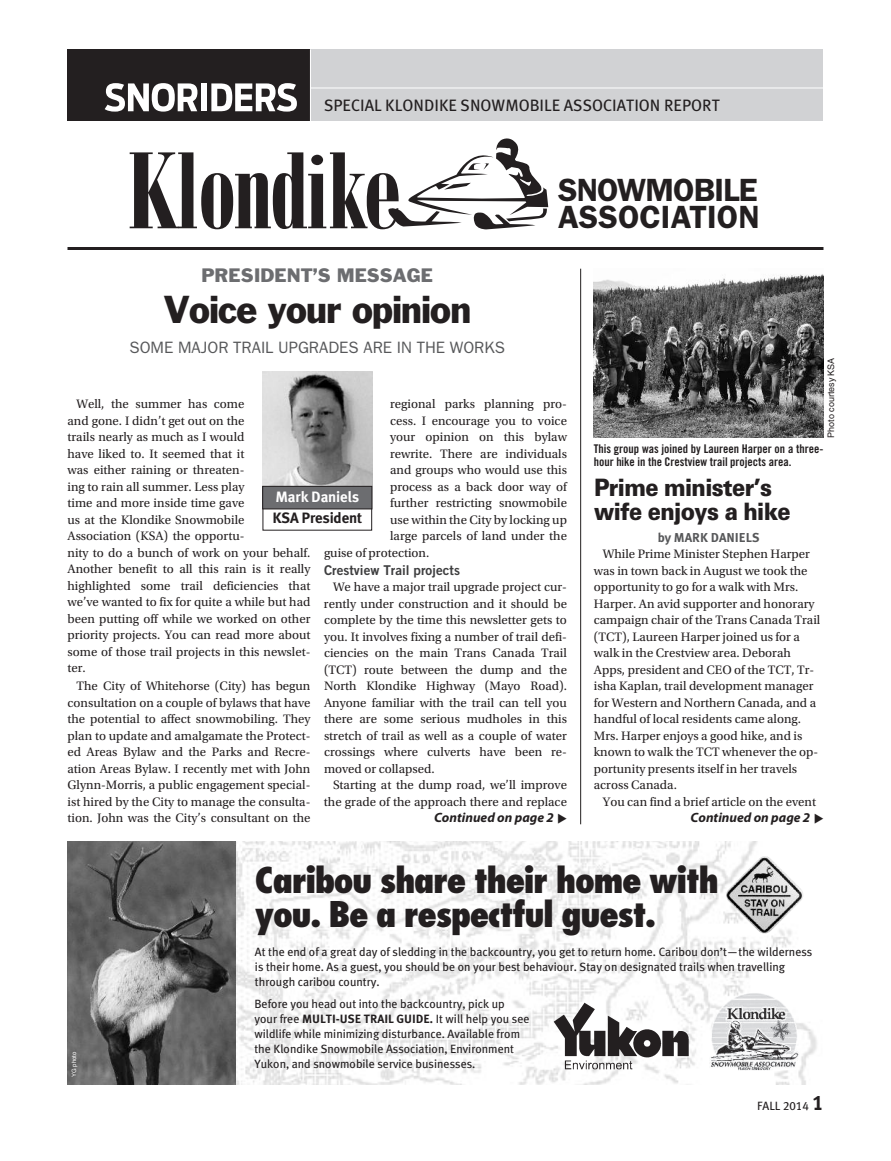
<style>
.page{position:relative;width:891px;height:1161px;background:#fff}
.page>*{position:absolute;margin:0;border:0;box-sizing:border-box;transform-origin:0 0}
.t1{font:36px "Franklin Gothic Std";letter-spacing:-.02em;color:#231f20;scale:.95 1}
.t2{font:800 condensed 34.5px/34.5px "Futura Std";letter-spacing:-.04em;color:#231f20;scale:1.04 1}
.t3{font:600 32.25px/26.8px "ITC Franklin Gothic Std";letter-spacing:-.025em;color:#231f20}
.t4{font:900 24px/23.2px "Univers LT Std";letter-spacing:-.03em;color:#231f20;scale:.9 1}
.t5{font:18px "Franklin Gothic Std";color:#6c6d70}
.t6{font:16.5px "Meta Plus";color:#231f20}
.t7{font:16.5px "ITC Franklin Gothic Std";color:#57585a}
.t8{font:700 15px "Meta Plus";letter-spacing:-.01em;color:#231f20}
.t9{font:700 15px "Meta Plus";letter-spacing:-.01em;color:#fff}
.t10{font:italic 700 13.5px "Myriad Pro";color:#231f20}
.t11{font:13.5px "Trade Gothic LT Std Bd 2";color:#3e3e3f}
.t12{font:12.9px/16.5px "Utopia Std";color:#231f20;text-align:justify}
.t13{font:700 12.9px "Meta Plus";color:#57585a}
.t14{font:12px/15px "Meta Plus";color:#231f20}
.t15{font:12px/12.3px "Trade Gothic LT Std Bd Cn 20";color:#231f20}
.t16{font:12px "Meta Plus Book Caps";color:#231f20}
.t17{font:9px "Helvetica LT Std";color:#231f20}
.t18{font:6px "Helvetica";color:#fff}
.s1{font-weight:700}
.s2{font-family:"Meta Plus Bold Caps";font-size:21px}
</style>
<div class="page">
<div style="left:68px;top:50px;width:756px;height:72px;background:#d1d2d4"></div>
<div style="left:68px;top:50px;width:242px;height:72px;background:#231f20"></div>
<svg style="left:105px;top:83px;width:92px;height:29px"></svg>
<div style="left:201px;top:83px;width:6px;height:28px;background:#fff"></div>
<svg style="left:211px;top:83px;width:86px;height:29px"></svg>
<hr style="left:310px;top:88px;width:514px;height:1px;background:#fff">
<hr style="left:310px;top:50px;width:1px;height:74px;background:#fff">
<svg style="left:130px;top:138px;width:418px;height:91px"></svg>
<hr style="left:68px;top:247px;width:756px;height:3px;background:#231f20">
<hr style="left:580px;top:269px;width:1px;height:555px;background:#231f20">
<img style="left:262px;top:371px;width:110px;height:115px">
<div style="left:263px;top:486px;width:109px;height:23px;background:#6c6d70"></div>
<div style="left:262px;top:486px;width:110px;height:23px;border:1px solid #231f20"></div>
<img style="left:594px;top:274px;width:230px;height:164px">
<img style="left:236px;top:842px;width:581px;height:242px">
<img style="left:68px;top:842px;width:168px;height:242px">
<svg style="left:725px;top:855px;width:79px;height:79px"></svg>
<img style="left:726px;top:856px;width:78px;height:77px">
<img style="left:553px;top:1001px;width:140px;height:73px">
<img style="left:710px;top:993px;width:89px;height:77px">
<p class="t6" style="left:324px;top:95px;width:398px">SPECIAL KLONDIKE SNOWMOBILE ASSOCIATION REPORT</p>
<h3 class="t5" style="left:202px;top:269px;width:233px">PRESIDENT’S MESSAGE</h3>
<h1 class="t1" style="left:163px;top:296px;width:326px">Voice your opinion</h1>
<p class="t7" style="left:130px;top:342px;width:377px">SOME MAJOR TRAIL UPGRADES ARE IN THE WORKS</p>
<h3 class="t3" style="left:558px;top:179px;width:203px">SNOWMOBILE<br>ASSOCIATION</h3>
<p class="t17" style="left:828px;top:438px;width:82px;rotate:-90deg">Photo courtesy KSA</p>
<p class="t12" style="left:68px;top:397px;width:245px;text-align:left;text-indent:9px">Well, the summer has come<br>and gone. I didn’t get out on the<br>trails nearly as much as I would<br>have liked to. It seemed that it<br>was either raining or threaten-<br>ing to rain all summer. Less play<br>time and more inside time gave<br>us at the Klondike Snowmobile Association (KSA) the opportu-<br>nity to do a bunch of work on your behalf.<br>Another benefit to all this rain is it really highlighted some trail deficiencies that we’ve wanted to fix for quite a while but had been putting off while we worked on other priority projects. You can read more about some of those trail projects in this newslet&shy;ter.</p>
<p class="t12" style="left:67px;top:679px;width:245px;text-indent:9px">The City of Whitehorse (City) has begun consultation on a couple of bylaws that have the potential to affect snowmobiling. They plan to update and amalgamate the Protect&shy;ed Areas Bylaw and the Parks and Recre&shy;ation Areas Bylaw. I recently met with John Glynn-Morris, a public engagement special&shy;ist hired by the City to manage the consulta&shy;tion. John was the City’s consultant on the</p>
<p class="t12" style="left:390px;top:397px;width:178px">regional parks planning pro-</p>
<p class="t12" style="left:390px;top:414px;width:178px">cess. I encourage you to voice</p>
<p class="t12" style="left:390px;top:430px;width:178px">your opinion on this bylaw</p>
<p class="t12" style="left:390px;top:447px;width:178px">rewrite. There are individuals</p>
<p class="t12" style="left:390px;top:463px;width:178px">and groups who would use this</p>
<p class="t12" style="left:390px;top:480px;width:178px">process as a back door way of</p>
<p class="t12" style="left:390px;top:496px;width:178px">further restricting snowmobile</p>
<p class="t12" style="left:390px;top:513px;width:178px">use within the City by locking up</p>
<p class="t12" style="left:390px;top:529px;width:178px">large parcels of land under the</p>
<p class="t12" style="left:324px;top:546px;width:107px">guise of protection.</p>
<p class="t11" style="left:324px;top:565px;width:138px">Crestview Trail projects</p>
<p class="t12" style="left:324px;top:580px;width:245px;text-indent:9px">We have a major trail upgrade project cur&shy;rently under construction and it should be complete by the time this newsletter gets to you. It involves fixing a number of trail defi&shy;ciencies on the main Trans Canada Trail (TCT) route between the dump and the North Klondike Highway (Mayo Road).<br>Anyone familiar with the trail can tell you there are some serious mudholes in this stretch of trail as well as a couple of water crossings where culverts have been re&shy;moved or collapsed.</p>
<p class="t12" style="left:324px;top:778px;width:245px;text-align:right">Starting at the dump road, we’ll improve the grade of the approach there and replace</p>
<p class="t15" style="left:594px;top:444px;width:231px">This group was joined by Laureen Harper on a three&shy;hour hike in the Crestview trail projects area.</p>
<h3 class="t4" style="left:594px;top:478px;width:220px">Prime minister’s wife enjoys a hike</h3>
<p class="t9" style="left:275px;top:488px;width:85px">Mark Daniels</p>
<p class="t8" style="left:272px;top:509px;width:91px">KSA President</p>
<p class="t13" style="left:658px;top:530px;width:103px">by MARK DANIELS</p>
<p class="t12" style="left:594px;top:547px;width:228px;text-align:left;text-indent:9px">While Prime Minister Stephen Harper was in town back in August we took the opportunity to go for a walk with Mrs.<br>Harper. An avid supporter and honorary campaign chair of the Trans Canada Trail (TCT), Laureen Harper joined us for a walk in the Crestview area. Deborah Apps, president and CEO of the TCT, Tr&shy;isha Kaplan, trail development manager for Western and Northern Canada, and a handful of local residents came along.<br>Mrs. Harper enjoys a good hike, and is known to walk the TCT whenever the op&shy;portunity presents itself in her travels across Canada.</p>
<p class="t12" style="left:603px;top:795px;width:215px">You can find a brief article on the event</p>
<p class="t10" style="left:434px;top:813px;width:121px">Continued on page 2</p>
<p class="t10" style="left:691px;top:813px;width:121px">Continued on page 2</p>
<h2 class="t2" style="left:255px;top:866px;width:448px">Caribou share their home with you. Be a respectful guest.</h2>
<p class="t18" style="left:71px;top:1077px;width:27px;rotate:-90deg">YG photo</p>
<p class="t14" style="left:255px;top:944px;width:559px">At the end of a great day of sledding in the backcountry, you get to return home. Caribou don’t—the wilderness is their home. As a guest, you should be on your best behaviour. Stay on designated trails when travelling through caribou country.</p>
<p class="t14" style="left:254px;top:996px;width:277px">Before you head out into the backcountry, pick up your free <span class="s1">MULTI-USE TRAIL GUIDE.</span> It will help you see wildlife while minimizing disturbance. Available from the Klondike Snowmobile Association, Environment Yukon, and snowmobile service businesses.</p>
<p class="t16" style="left:757px;top:1099px;width:68px">FALL 2014 <span class="s2">1</span></p>
</div>
